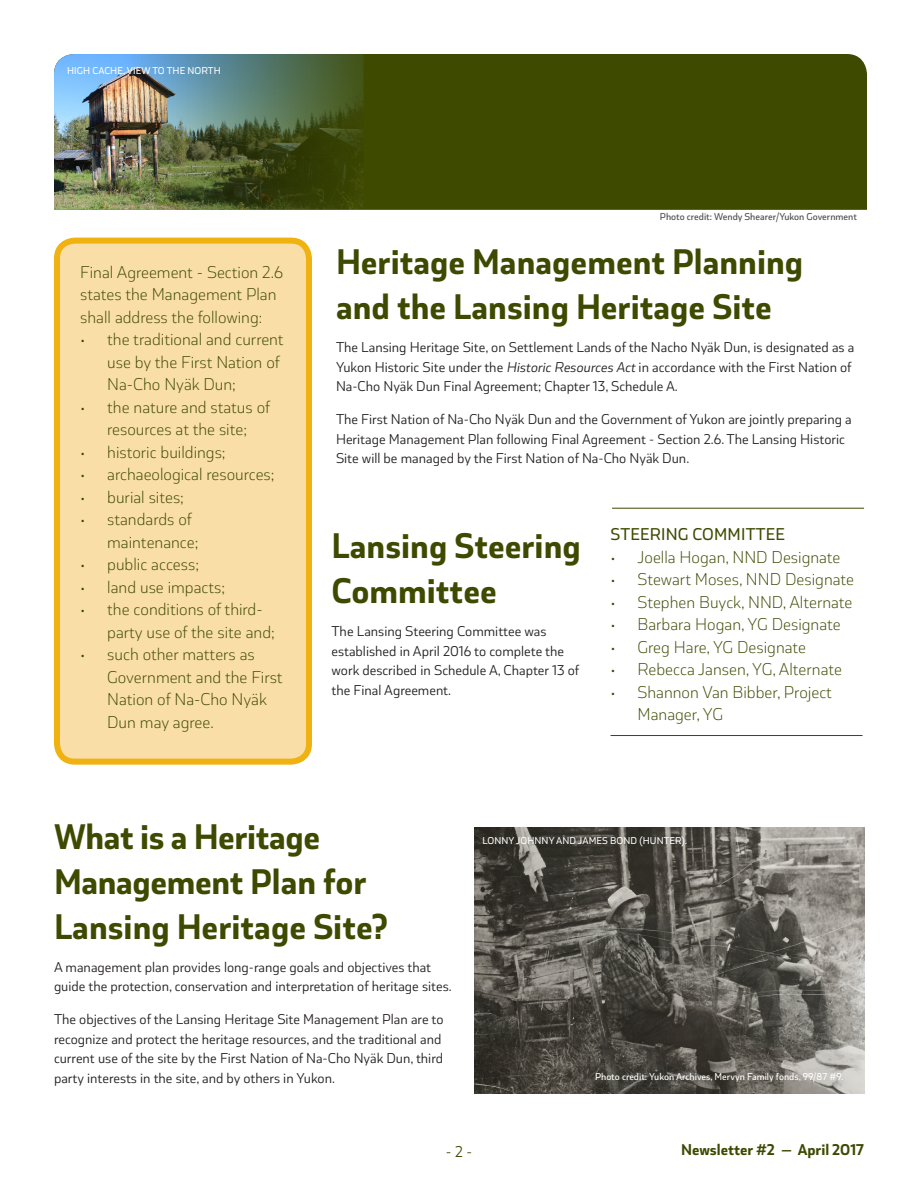
<style>
.page{position:relative;width:918px;height:1188px;background:#fff}
.page>*{position:absolute;margin:0;border:0;box-sizing:border-box;transform-origin:0 0}
._1_Subhead{font:700 37.5px/45px "Coversans";color:#3e4a00}
._1_Body_copy{font:300 18px/22.5px "Coversans";color:#3e4a00}
._1_Body_copy-2{font:500 18px "Coversans";letter-spacing:.01em;color:#3e4a00}
.t1{font:700 16.5px "Coversans";color:#3e4a00}
.t2{font:16.5px "Coversans";color:#3e4a00}
._1_Body_copy-3{font:15px/19.5px "Coversans";color:#231f20}
._1_Photo_caption{font:500 10.5px "Coversans";letter-spacing:.01em;color:#fff}
._1_Photo_credit{font:500 10.5px "Coversans";color:#fff}
._1_Photo_credit-2{font:500 10.5px "Coversans";color:#4b4c4d}
.s1{font-style:italic}
</style>
<div class="page">
<div style="left:57px;top:241px;width:252px;height:521px;background:#f9dea8;border-radius:18px"></div>
<div style="left:54px;top:238px;width:258px;height:527px;border:6px solid #efb211;border-radius:18px"></div>
<hr style="left:611px;top:735px;width:252px;height:1px;background:#3e4a00">
<div style="left:364px;top:54px;width:503px;height:156px;background:#3e4a00"></div>
<img style="left:54px;top:54px;width:310px;height:156px">
<hr style="left:612px;top:508px;width:252px;height:1px;background:#3e4a00">
<img style="left:474px;top:828px;width:390px;height:266px">
<p class="_1_Photo_caption" style="left:67px;top:65px;width:155px">HIGH CACHE, VIEW TO THE NORTH</p>
<p class="_1_Body_copy" style="left:80px;top:261px;width:204px">Final Agreement - Section 2.6 states the Management Plan shall address the following:</p>
<p class="_1_Body_copy" style="left:107px;top:328px;width:178px;text-indent:-27px">• the traditional and current use by the First Nation of<br>Na-Cho Nyäk Dun;</p>
<p class="_1_Body_copy" style="left:80px;top:396px;width:192px;text-align:center">• the nature and status of resources at the site;</p>
<p class="_1_Body_copy" style="left:80px;top:441px;width:147px">• historic buildings;</p>
<p class="_1_Body_copy" style="left:80px;top:463px;width:196px">• archaeological resources;</p>
<p class="_1_Body_copy" style="left:80px;top:486px;width:105px">• burial sites;</p>
<p class="_1_Body_copy" style="left:107px;top:508px;width:93px;text-indent:-27px">• standards of maintenance;</p>
<p class="_1_Body_copy" style="left:80px;top:553px;width:120px">• public access;</p>
<p class="_1_Body_copy" style="left:80px;top:576px;width:146px">• land use impacts;</p>
<p class="_1_Body_copy" style="left:107px;top:598px;width:169px;text-indent:-27px">• the conditions of third&shy;party use of the site and;</p>
<p class="_1_Body_copy" style="left:107px;top:643px;width:177px;text-indent:-27px">• such other matters as<br>Government and the First<br>Nation of Na-Cho Nyäk<br>Dun may agree.</p>
<p class="_1_Photo_credit-2" style="left:660px;top:211px;width:198px">Photo credit: Wendy Shearer/Yukon Government</p>
<p class="_1_Subhead" style="left:336px;top:240px;width:469px">Heritage Management Planning and the Lansing Heritage Site</p>
<p class="_1_Body_copy-3" style="left:336px;top:338px;width:520px">The Lansing Heritage Site, on Settlement Lands of the Nacho Nyäk Dun, is designated as a<br>Yukon Historic Site under the <span class="s1">Historic Resources Act</span> in accordance with the First Nation of<br>Na-Cho Nyäk Dun Final Agreement; Chapter 13, Schedule A.</p>
<p class="_1_Body_copy-3" style="left:336px;top:410px;width:517px">The First Nation of Na-Cho Nyäk Dun and the Government of Yukon are jointly preparing a<br>Heritage Management Plan following Final Agreement - Section 2.6. The Lansing Historic<br>Site will be managed by the First Nation of Na-Cho Nyäk Dun.</p>
<p class="_1_Subhead" style="left:332px;top:524px;width:251px">Lansing Steering<br>Committee</p>
<p class="_1_Body_copy-3" style="left:332px;top:621px;width:249px">The Lansing Steering Committee was established in April 2016 to complete the work described in Schedule A, Chapter 13 of the Final Agreement.</p>
<p class="_1_Body_copy-2" style="left:611px;top:524px;width:176px">STEERING COMMITTEE</p>
<p class="_1_Body_copy" style="left:611px;top:546px;width:232px">• Joella Hogan, NND Designate</p>
<p class="_1_Body_copy" style="left:611px;top:568px;width:245px">• Stewart Moses, NND Designate</p>
<p class="_1_Body_copy" style="left:611px;top:591px;width:243px">• Stephen Buyck, NND, Alternate</p>
<p class="_1_Body_copy" style="left:611px;top:613px;width:232px">• Barbara Hogan, YG Designate</p>
<p class="_1_Body_copy" style="left:611px;top:636px;width:197px">• Greg Hare, YG Designate</p>
<p class="_1_Body_copy" style="left:611px;top:658px;width:233px">• Rebecca Jansen, YG, Alternate</p>
<p class="_1_Body_copy" style="left:638px;top:681px;width:196px;text-indent:-27px">• Shannon Van Bibber, Project<br>Manager, YG</p>
<p class="_1_Subhead" style="left:54px;top:814px;width:336px">What is a Heritage<br>Management Plan for<br>Lansing Heritage Site?</p>
<p class="_1_Body_copy-3" style="left:54px;top:957px;width:399px">A management plan provides long-range goals and objectives that guide the protection, conservation and interpretation of heritage sites.</p>
<p class="_1_Body_copy-3" style="left:54px;top:1009px;width:391px">The objectives of the Lansing Heritage Site Management Plan are to recognize and protect the heritage resources, and the traditional and current use of the site by the First Nation of Na-Cho Nyäk Dun, third party interests in the site, and by others in Yukon.</p>
<p class="_1_Photo_caption" style="left:482px;top:835px;width:206px">LONNY JOHNNY AND JAMES BOND (HUNTER).</p>
<p class="_1_Photo_credit" style="left:595px;top:1071px;width:250px">Photo credit: Yukon Archives, Mervyn Family fonds, 99/87 #9.</p>
<p class="t2" style="left:446px;top:1142px;width:28px">- 2 -</p>
<p class="t1" style="left:681px;top:1140px;width:184px">Newsletter #2 — April 2017</p>
</div>
